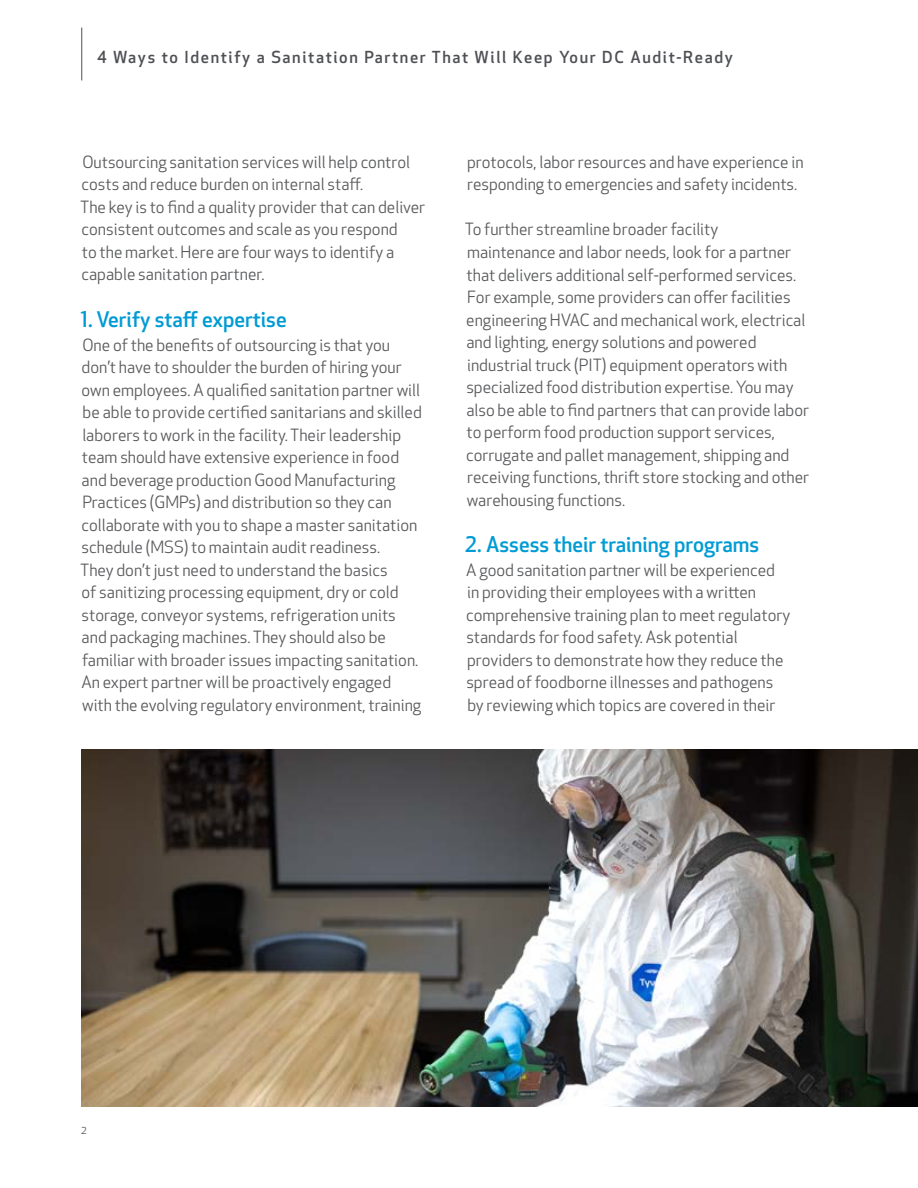
<style>
.page{position:relative;width:918px;height:1188px;background:#fff}
.page>*{position:absolute;margin:0;border:0;box-sizing:border-box;transform-origin:0 0}
.t1{font:500 21px "Apex New";color:#009bd4}
.t2{font:16.5px/22.5px "Apex New";color:#58595b}
.t3{font:500 16.2px "Apex New";letter-spacing:.1em;color:#4e5054}
.t4{font:11.25px "Apex New";color:#58595b}
</style>
<div class="page">
<img style="left:81px;top:750px;width:837px;height:357px">
<hr style="left:81px;top:28px;width:1px;height:52px;background:#4e5054">
<p class="t3" style="left:97px;top:46px;width:637px">4 Ways to Identify a Sanitation Partner That Will Keep Your DC Audit-Ready</p>
<p class="t2" style="left:80px;top:151px;width:347px">Outsourcing sanitation services will help control costs and reduce burden on internal staff.<br>The key is to find a quality provider that can deliver consistent outcomes and scale as you respond<br>to the market. Here are four ways to identify a capable sanitation partner.</p>
<p class="t1" style="left:81px;top:305px;width:207px">1. Verify staff expertise</p>
<p class="t2" style="left:80px;top:334px;width:343px">One of the benefits of outsourcing is that you don’t have to shoulder the burden of hiring your own employees. A qualified sanitation partner will be able to provide certified sanitarians and skilled laborers to work in the facility. Their leadership team should have extensive experience in food and beverage production Good Manufacturing Practices (GMPs) and distribution so they can collaborate with you to shape a master sanitation schedule (MSS) to maintain audit readiness.<br>They don’t just need to understand the basics<br>of sanitizing processing equipment, dry or cold storage, conveyor systems, refrigeration units and packaging machines. They should also be familiar with broader issues impacting sanitation.<br>An expert partner will be proactively engaged with the evolving regulatory environment, training</p>
<p class="t2" style="left:467px;top:151px;width:338px">protocols, labor resources and have experience in responding to emergencies and safety incidents.</p>
<p class="t2" style="left:465px;top:218px;width:346px">To further streamline broader facility maintenance and labor needs, look for a partner that delivers additional self-performed services.<br>For example, some providers can offer facilities engineering HVAC and mechanical work, electrical and lighting, energy solutions and powered industrial truck (PIT) equipment operators with specialized food distribution expertise. You may also be able to find partners that can provide labor to perform food production support services, corrugate and pallet management, shipping and receiving functions, thrift store stocking and other warehousing functions.</p>
<p class="t1" style="left:465px;top:530px;width:296px">2. Assess their training programs</p>
<p class="t2" style="left:466px;top:559px;width:326px">A good sanitation partner will be experienced in providing their employees with a written comprehensive training plan to meet regulatory standards for food safety. Ask potential providers to demonstrate how they reduce the spread of foodborne illnesses and pathogens by reviewing which topics are covered in their</p>
<p class="t4" style="left:81px;top:1123px;width:7px">2</p>
</div>
